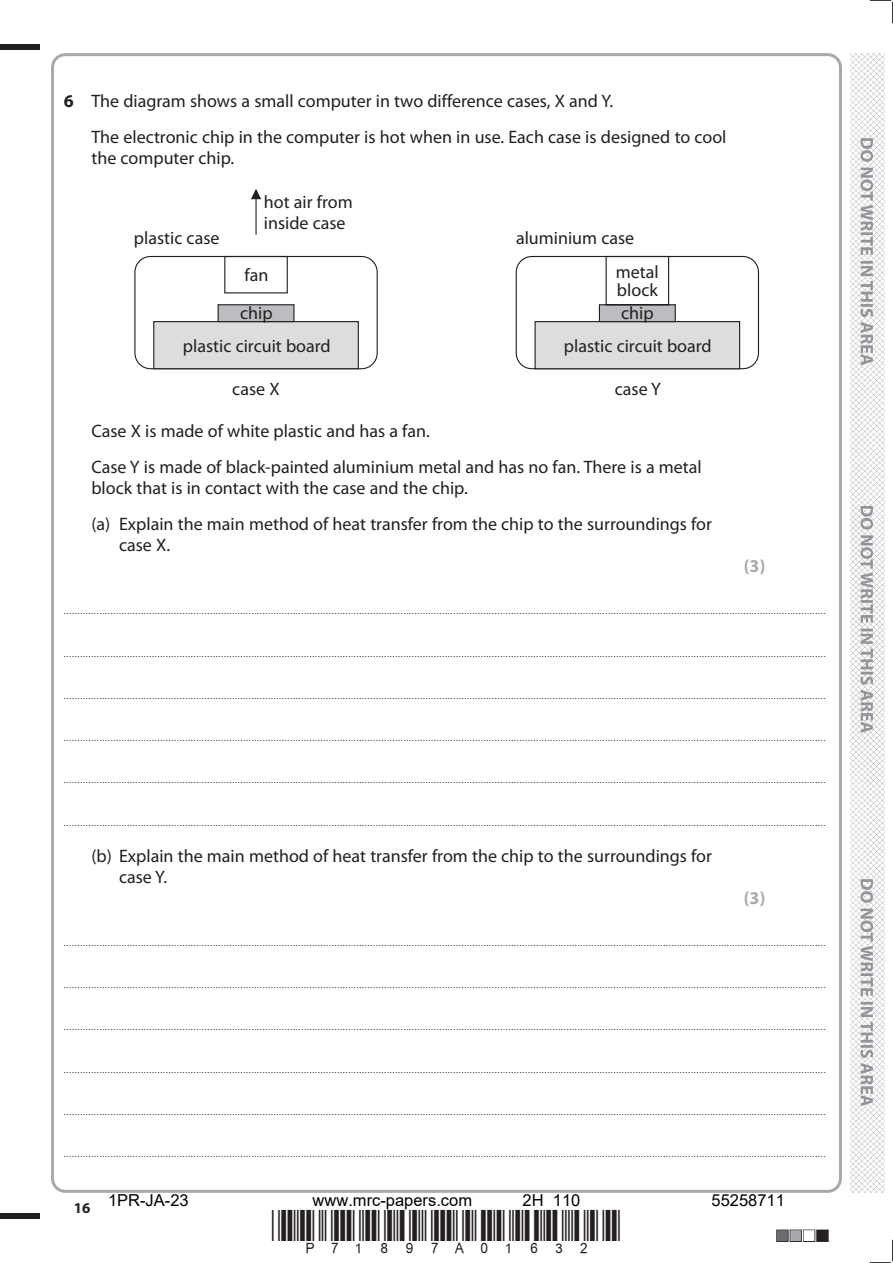
<style>
.page{position:relative;width:893px;height:1263px;background:#fff}
.page>*{position:absolute;margin:0;border:0;box-sizing:border-box;transform-origin:0 0}
.t1{font:18px/36px "Myriad Pro";color:#231f20}
.t2{font:700 18px "Myriad Pro";color:#a8a9ad}
.t3{font:16.5px "Arial";color:#000}
.t4{font:700 15px "Myriad Pro";color:#231f20}
.t5{font:9px "Myriad Pro";color:#231f20}
.s1{font-weight:700}
</style>
<div class="page">
<div style="left:0;top:44px;width:40px;height:5px;background:#231f20"></div>
<div style="left:0;top:1214px;width:40px;height:5px;background:#231f20"></div>
<svg style="left:870px;top:0;width:23px;height:23px"></svg>
<svg style="left:870px;top:1240px;width:23px;height:23px"></svg>
<img style="left:850px;top:53px;width:34px;height:1140px">
<svg style="left:860px;top:138px;width:13px;height:968px"></svg>
<div style="left:535px;top:322px;width:205px;height:47px;background:#dcdddf"></div>
<div style="left:534px;top:321px;width:206px;height:48px;border:1px solid #231f20"></div>
<svg style="left:134px;top:255px;width:542px;height:114px"></svg>
<div style="left:153px;top:321px;width:206px;height:48px;background:#dcdddf;border:1px solid #231f20"></div>
<svg style="left:217px;top:255px;width:78px;height:68px"></svg>
<hr style="left:255px;top:190px;width:2px;height:45px;background:#231f20">
<svg style="left:251px;top:189px;width:10px;height:11px"></svg>
<h1 class="t1" style="left:91px;top:83px;width:637px;text-indent:-28px"><span class="s1">6</span> The diagram shows a small computer in two difference cases, X and Y.<br>The electronic chip in the computer is hot when in use. Each case is designed to cool</h1>
<h1 class="t1" style="left:91px;top:140px;width:144px">the computer chip.</h1>
<h1 class="t1" style="left:264px;top:191px;width:90px;line-height:21px">hot air from inside case</h1>
<h1 class="t1" style="left:134px;top:219px;width:87px">plastic case</h1>
<h1 class="t1" style="left:516px;top:219px;width:120px">aluminium case</h1>
<h1 class="t1" style="left:244px;top:257px;width:25px">fan</h1>
<h1 class="t1" style="left:616px;top:262px;width:44px;line-height:18px">metal block</h1>
<h1 class="t1" style="left:240px;top:295px;width:34px">chip</h1>
<h1 class="t1" style="left:621px;top:295px;width:34px">chip</h1>
<h1 class="t1" style="left:183px;top:328px;width:149px">plastic circuit board</h1>
<h1 class="t1" style="left:564px;top:328px;width:149px">plastic circuit board</h1>
<h1 class="t1" style="left:232px;top:370px;width:49px">case X</h1>
<h1 class="t1" style="left:615px;top:370px;width:47px">case Y</h1>
<h1 class="t1" style="left:91px;top:413px;width:612px">Case X is made of white plastic and has a fan.<br>Case Y is made of black-painted aluminium metal and has no fan. There is a metal</h1>
<h1 class="t1" style="left:91px;top:470px;width:622px">block that is in contact with the case and the chip.<br>(a) Explain the main method of heat transfer from the chip to the surroundings for</h1>
<h1 class="t1" style="left:119px;top:527px;width:53px">case X.</h1>
<h1 class="t2" style="left:744px;top:554px;width:23px">(3)</h1>
<p class="t5" style="left:64px;top:606px;width:763px">....................................................................................................................................................................................................................................................................................</p>
<p class="t5" style="left:64px;top:648px;width:763px">....................................................................................................................................................................................................................................................................................</p>
<p class="t5" style="left:64px;top:690px;width:763px">....................................................................................................................................................................................................................................................................................</p>
<p class="t5" style="left:64px;top:733px;width:763px">....................................................................................................................................................................................................................................................................................</p>
<p class="t5" style="left:64px;top:775px;width:763px">....................................................................................................................................................................................................................................................................................</p>
<p class="t5" style="left:64px;top:817px;width:763px">....................................................................................................................................................................................................................................................................................</p>
<h1 class="t1" style="left:119px;top:845px;width:594px;line-height:21px;text-indent:-28px">(b) Explain the main method of heat transfer from the chip to the surroundings for case Y.</h1>
<h1 class="t2" style="left:744px;top:886px;width:23px">(3)</h1>
<p class="t5" style="left:64px;top:937px;width:763px">....................................................................................................................................................................................................................................................................................</p>
<p class="t5" style="left:64px;top:980px;width:763px">....................................................................................................................................................................................................................................................................................</p>
<p class="t5" style="left:64px;top:1022px;width:763px">....................................................................................................................................................................................................................................................................................</p>
<p class="t5" style="left:64px;top:1064px;width:763px">....................................................................................................................................................................................................................................................................................</p>
<p class="t5" style="left:64px;top:1106px;width:763px">....................................................................................................................................................................................................................................................................................</p>
<p class="t5" style="left:64px;top:1149px;width:763px">....................................................................................................................................................................................................................................................................................</p>
<h2 class="t3" style="left:108px;top:1189px;width:82px">1PR-JA-23</h2>
<h2 class="t3" style="left:313px;top:1189px;width:161px">www.mrc-papers.com</h2>
<h2 class="t3" style="left:523px;top:1189px;width:59px">2H 110</h2>
<h2 class="t3" style="left:712px;top:1189px;width:75px">55258711</h2>
<h3 class="t4" style="left:74px;top:1198px;width:18px">16</h3>
</div>
